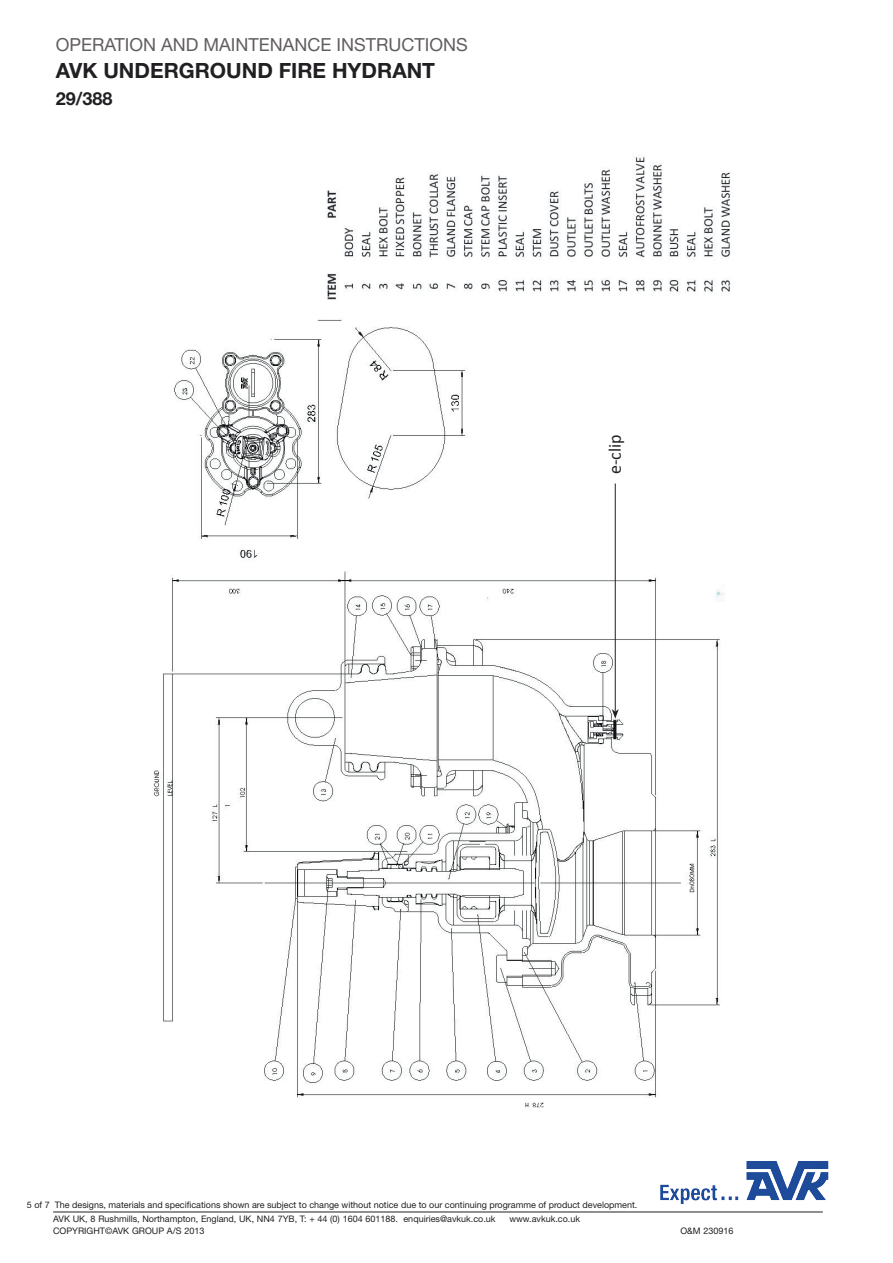
<style>
.page{position:relative;width:893px;height:1263px;background:#fff}
.page>*{position:absolute;margin:0;border:0;box-sizing:border-box;transform-origin:0 0}
.t1{font:700 21px "Helvetica Neue LT Pro";color:#211f22}
.t2{font:18px "Helvetica Neue LT Pro";color:#625d60}
.t3{font:700 18px "Helvetica Neue LT Pro";color:#211f22}
.t4{font:18px "Calibri";color:#231f20}
.t5{font:9px "Helvetica Neue LT Pro";color:#231f20}
</style>
<div class="page">
<hr style="left:53px;top:1212px;width:770px;height:1px;background:#231f20">
<img style="left:649px;top:1161px;width:180px;height:52px">
<img style="left:153px;top:157px;width:578px;height:951px">
<hr style="left:615px;top:483px;width:1px;height:228px;background:#231f20">
<svg style="left:612px;top:709px;width:7px;height:10px"></svg>
<h2 class="t2" style="left:56px;top:34px;width:413px">operation and maintenance instructions</h2>
<h1 class="t1" style="left:56px;top:58px;width:381px">AVK UNDERGROUND FIRE HYDRANT</h1>
<h2 class="t3" style="left:56px;top:88px;width:58px">29/388</h2>
<h2 class="t4" style="left:603px;top:474px;width:41px;rotate:-90deg">e-clip</h2>
<p class="t5" style="left:27px;top:1199px;width:612px">5 of 7 The designs, materials and specifications shown are subject to change without notice due to our continuing programme of product development.</p>
<p class="t5" style="left:53px;top:1213px;width:444px">AVK UK, 8 Rushmills, Northampton, England, UK, NN4 7YB, T: + 44 (0) 1604 601188. enquiries@avkuk.co.uk</p>
<p class="t5" style="left:509px;top:1213px;width:72px">www.avkuk.co.uk</p>
<p class="t5" style="left:53px;top:1225px;width:8px">COP</p>
<p class="t5" style="left:72px;top:1225px;width:74px">YRI GHT©AVK GROUP</p>
<p class="t5" style="left:167px;top:1225px;width:39px">A/S 2013</p>
<p class="t5" style="left:680px;top:1225px;width:55px">O&amp;M 230916</p>
</div>
